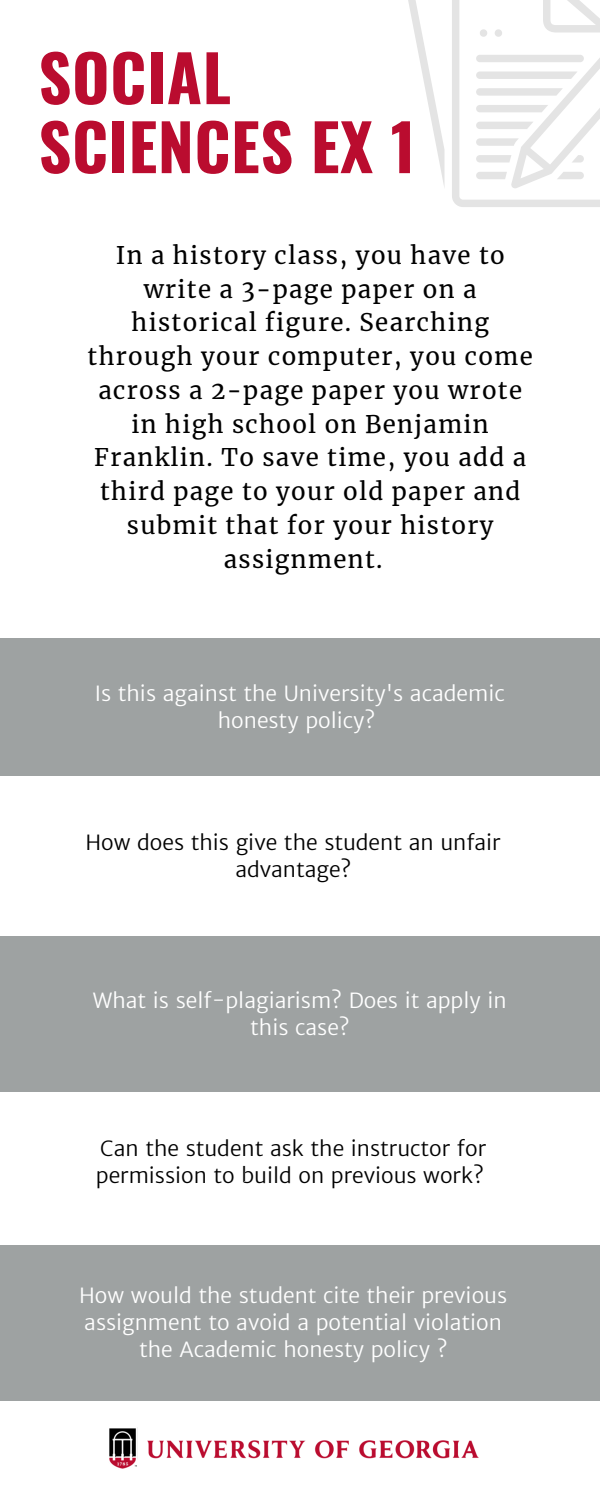
<style>
.page{position:relative;width:600px;height:1500px;background:#fff}
.page>*{position:absolute;margin:0;border:0;box-sizing:border-box;transform-origin:0 0}
.t1{font:700 64px/69px "Oswald";letter-spacing:.01em;color:#ba0c2f}
.t2{font:24px/33.8px "Merriweather";letter-spacing:.055em;color:#000;text-align:center}
.t3{font:300 21px/27px "Merriweather Sans";color:#fff;text-align:center}
.t4{font:300 21px/27px "Merriweather Sans";color:#000;text-align:center}
</style>
<div class="page">
<div style="left:0;top:638px;width:600px;height:138px;background:#9ea2a2"></div>
<div style="left:0;top:1245px;width:600px;height:156px;background:#9ea2a2"></div>
<div style="left:0;top:936px;width:600px;height:156px;background:#9ea2a2"></div>
<img style="left:109px;top:1428px;width:370px;height:41px">
<svg style="left:408px;top:0;width:37px;height:187px"></svg>
<svg style="left:452px;top:0;width:148px;height:207px"></svg>
<p class="t1" style="left:39px;top:41px;width:379px">SOCIAL<br>SCIENCES EX 1</p>
<p class="t2" style="left:88px;top:238px;width:447px">In a history class, you have to write a 3-page paper on a historical figure. Searching through your computer, you come across a 2-page paper you wrote in high school on Benjamin<br>Franklin. To save time, you add a third page to your old paper and submit that for your history assignment.</p>
<p class="t3" style="left:95px;top:680px;width:411px">Is this against the University's academic honesty policy?</p>
<p class="t4" style="left:86px;top:829px;width:417px">How does this give the student an unfair advantage?</p>
<p class="t3" style="left:93px;top:987px;width:415px">What is self-plagiarism? Does it apply in this case?</p>
<p class="t4" style="left:96px;top:1135px;width:392px;text-align:left">Can the student ask the instructor for permission to build on previous work?</p>
<p class="t3" style="left:79px;top:1282px;width:429px">How would the student cite their previous assignment to avoid a potential violation the Academic honesty policy ?</p>
</div>
